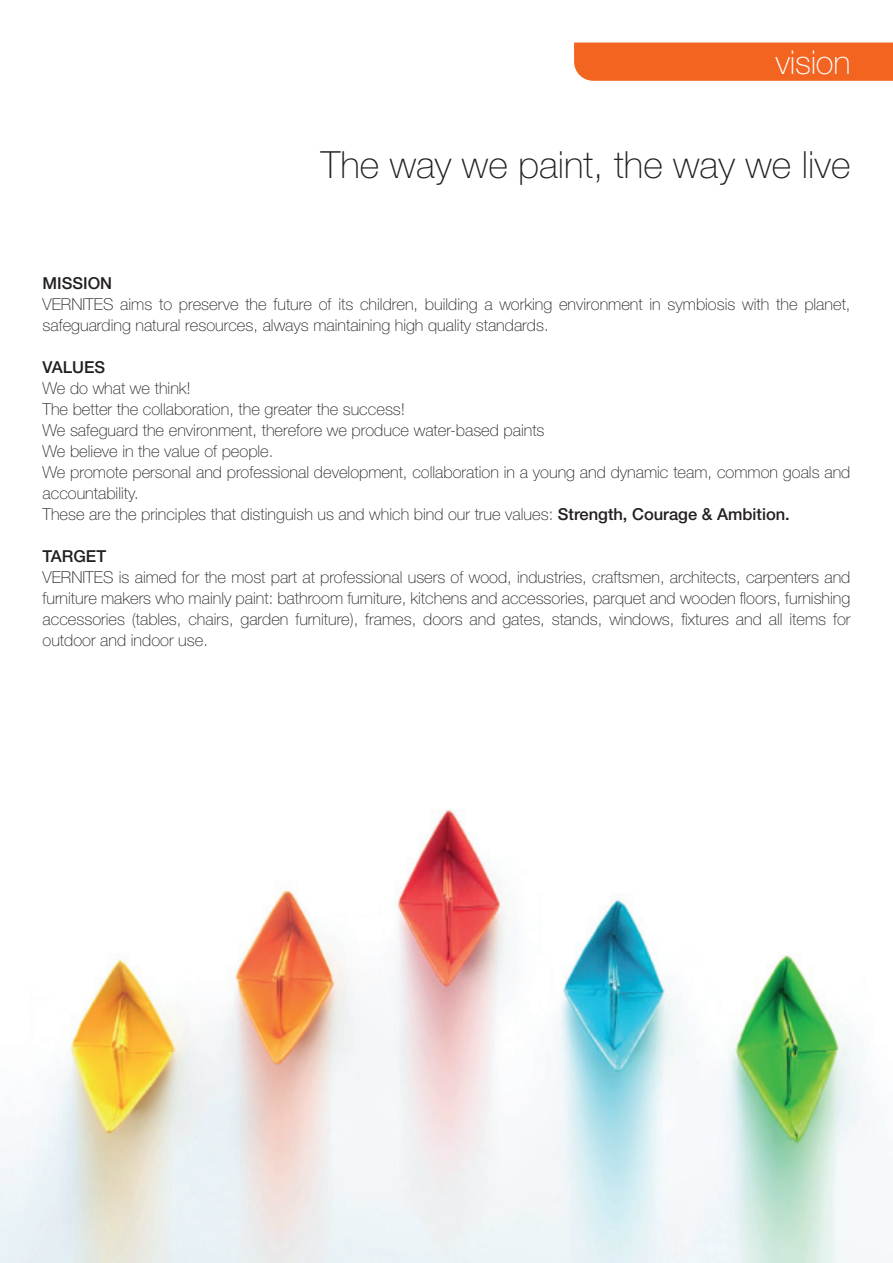
<style>
.page{position:relative;width:893px;height:1263px;background:#fff}
.page>*{position:absolute;margin:0;border:0;box-sizing:border-box;transform-origin:0 0}
.t1{font:100 37.5px "Helvetica Neue";color:#231f20}
.t2{font:100 33px "Helvetica Neue";letter-spacing:-.01em;color:#fff}
.t3{font:100 16.5px/21px "Helvetica Neue";color:#231f20}
.t4{font:500 16.5px "Helvetica Neue";color:#231f20}
.s1{font-weight:500}
</style>
<div class="page">
<div style="left:574px;top:43px;width:319px;height:38px;background:#f36421"></div>
<img style="left:0;top:809px;width:891px;height:454px">
<h2 class="t2" style="left:776px;top:43px;width:76px">vision</h2>
<h1 class="t1" style="left:321px;top:144px;width:531px">The way we paint, the way we live</h1>
<p class="t4" style="left:43px;top:274px;width:71px">MISSION</p>
<p class="t3" style="left:43px;top:294px;width:809px">VERNITES aims to preserve the future of its children, building a working environment in symbiosis with the planet, safeguarding natural resources, always maintaining high quality standards.</p>
<p class="t4" style="left:43px;top:358px;width:64px">VALUES</p>
<p class="t3" style="left:43px;top:378px;width:809px">We do what we think!<br>The better the collaboration, the greater the success!<br>We safeguard the environment, therefore we produce water-based paints<br>We believe in the value of people.<br>We promote personal and professional development, collaboration in a young and dynamic team, common goals and accountability.<br>These are the principles that distinguish us and which bind our true values: <span class="s1">Strength, Courage &amp; Ambition.</span></p>
<p class="t4" style="left:43px;top:547px;width:65px">TARGET</p>
<p class="t3" style="left:43px;top:567px;width:809px;text-align:justify">VERNITES is aimed for the most part at professional users of wood, industries, craftsmen, architects, carpenters and furniture makers who mainly paint: bathroom furniture, kitchens and accessories, parquet and wooden floors, furnishing accessories (tables, chairs, garden furniture), frames, doors and gates, stands, windows, fixtures and all items for outdoor and indoor use.</p>
</div>
